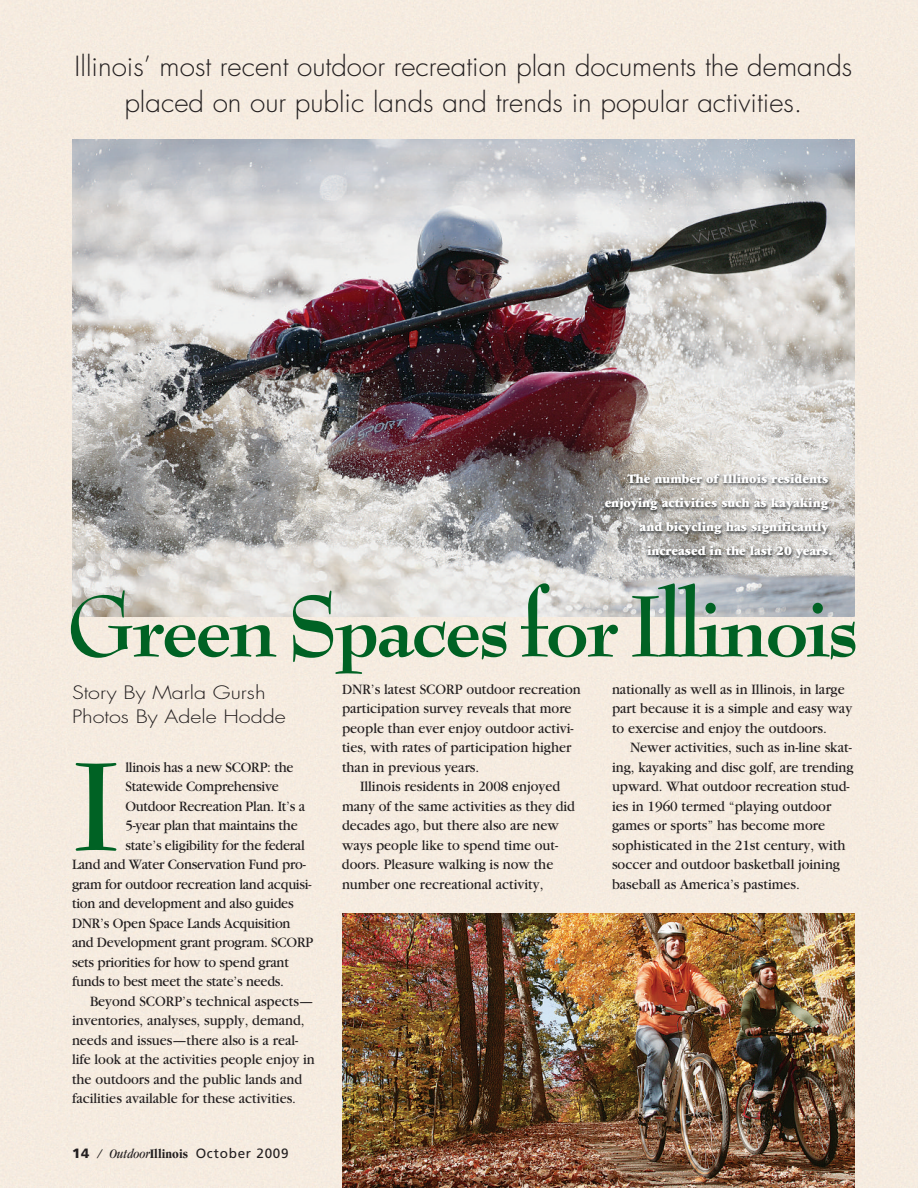
<style>
.page{position:relative;width:918px;height:1188px;background:#f5ebe0}
.page>*{position:absolute;margin:0;border:0;box-sizing:border-box;transform-origin:0 0}
.t1{font:700 136.65px "Bernhard Modern Std";color:#006224}
.t2{font:700 94.5px "Bernhard Modern Std";letter-spacing:-.035em;color:#006224;scale:.95 1}
.t3{font:300 27px/36px "Futura";color:#231f20;text-align:center}
.t4{font:300 18px/24px "Futura";color:#231f20;scale:1.2 1}
.t5{font:15px/19.5px "Garamond";color:#231f20;scale:.95 1}
.t6{font:900 13.5px "Garamond";color:#fff;scale:.9 1}
.t7{font:13.5px "Frutiger";letter-spacing:.055em;color:#231f20}
.s1{font-weight:900}
.s2{font-family:"Garamond";font-style:italic;font-stretch:condensed}
.s3{font-family:"Garamond";font-weight:700;font-stretch:condensed}
</style>
<div class="page">
<img style="left:72px;top:140px;width:783px;height:476px">
<img style="left:342px;top:914px;width:513px;height:274px">
<img style="left:592px;top:467px;width:260px;height:114px">
<h3 class="t3" style="left:75px;top:51px;width:779px">Illinois’ most recent outdoor recreation plan documents the demands placed on our public lands and trends in popular activities.</h3>
<p class="t6" style="left:627px;top:474px;width:225px">The number of Illinois residents</p>
<p class="t6" style="left:605px;top:498px;width:250px">enjoying activities such as kayaking</p>
<p class="t6" style="left:640px;top:522px;width:211px">and bicycling has significantly</p>
<p class="t6" style="left:647px;top:546px;width:208px">increased in the last 20 years.</p>
<h2 class="t2" style="left:67px;top:583px;width:835px">GreenSpacesforIllinois</h2>
<p class="t4" style="left:72px;top:682px;width:180px">Story By Marla Gursh<br>Photos By Adele Hodde</p>
<h1 class="t1" style="left:72px;top:745px;width:50px">I</h1>
<p class="t5" style="left:125px;top:759px;width:178px">llinois has a new SCORP: the</p>
<p class="t5" style="left:125px;top:778px;width:163px">Statewide Comprehensive</p>
<p class="t5" style="left:125px;top:798px;width:191px">Outdoor Recreation Plan. It’s a</p>
<p class="t5" style="left:125px;top:817px;width:183px">5-year plan that maintains the</p>
<p class="t5" style="left:125px;top:837px;width:190px">state’s eligibility for the federal</p>
<p class="t5" style="left:72px;top:856px;width:248px">Land and Water Conservation Fund pro-</p>
<p class="t5" style="left:72px;top:876px;width:254px">gram for outdoor recreation land acquisi-</p>
<p class="t5" style="left:72px;top:895px;width:235px">tion and development and also guides</p>
<p class="t5" style="left:72px;top:915px;width:232px">DNR’s Open Space Lands Acquisition</p>
<p class="t5" style="left:72px;top:934px;width:255px">and Development grant program. SCORP</p>
<p class="t5" style="left:72px;top:954px;width:230px">sets priorities for how to spend grant</p>
<p class="t5" style="left:72px;top:973px;width:225px">funds to best meet the state’s needs.</p>
<p class="t5" style="left:90px;top:993px;width:237px">Beyond SCORP’s technical aspects—</p>
<p class="t5" style="left:72px;top:1012px;width:246px">inventories, analyses, supply, demand,</p>
<p class="t5" style="left:72px;top:1032px;width:240px">needs and issues—there also is a real-</p>
<p class="t5" style="left:72px;top:1051px;width:257px">life look at the activities people enjoy in</p>
<p class="t5" style="left:72px;top:1071px;width:244px">the outdoors and the public lands and</p>
<p class="t5" style="left:72px;top:1090px;width:237px">facilities available for these activities.</p>
<p class="t7" style="left:72px;top:1148px;width:218px"><span class="s1">14</span> <span class="s2">/ Outdoor</span><span class="s3">Illinois</span> October 2009</p>
<p class="t5" style="left:342px;top:681px;width:253px">DNR’s latest SCORP outdoor recreation participation survey reveals that more people than ever enjoy outdoor activi&shy;ties, with rates of participation higher than in previous years.</p>
<p class="t5" style="left:342px;top:778px;width:247px;text-indent:18px">Illinois residents in 2008 enjoyed many of the same activities as they did decades ago, but there also are new ways people like to spend time out&shy;doors. Pleasure walking is now the number one recreational activity,</p>
<p class="t5" style="left:612px;top:681px;width:254px">nationally as well as in Illinois, in large part because it is a simple and easy way to exercise and enjoy the outdoors.</p>
<p class="t5" style="left:612px;top:739px;width:256px;text-indent:18px">Newer activities, such as in-line skat&shy;ing, kayaking and disc golf, are trending upward. What outdoor recreation stud&shy;ies in 1960 termed “playing outdoor games or sports” has become more sophisticated in the 21st century, with soccer and outdoor basketball joining baseball as America’s pastimes.</p>
</div>
